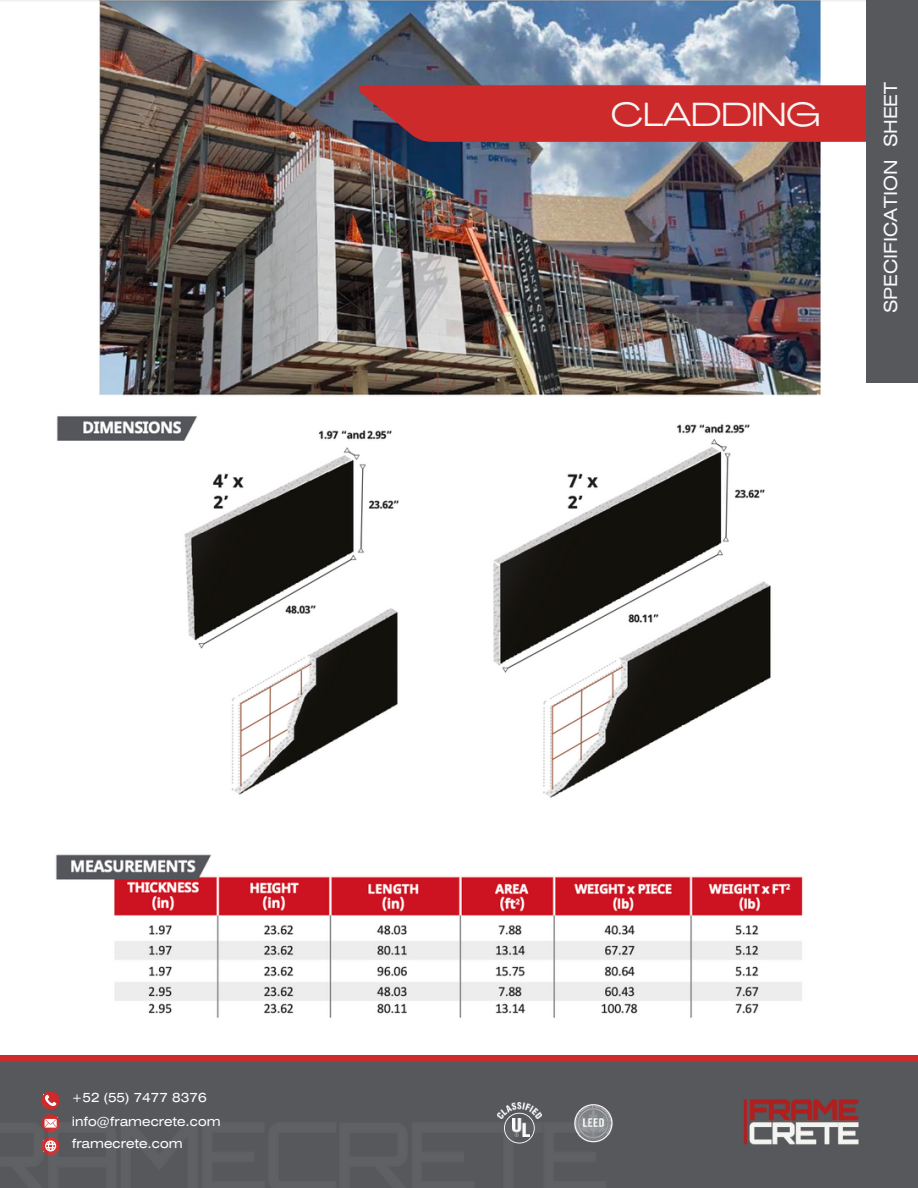
<style>
.page{position:relative;width:918px;height:1188px;background:#fff}
.page>*{position:absolute;margin:0;border:0;box-sizing:border-box;transform-origin:0 0}
.t1{font:33px "Agrandir Grand";color:#f5f5f3}
.t2{font:18px "Helios Ext";color:#f7f7f7}
.t3{font:12.75px "Helios Ext";color:#fff}
</style>
<div class="page">
<img style="left:0;top:0;width:866px;height:1018px">
<svg style="left:358px;top:85px;width:508px;height:57px;background:#c22b2e"></svg>
<div style="left:866px;top:0;width:52px;height:383px;background:#57585c"></div>
<div style="left:0;top:1058px;width:918px;height:130px;background:#57585c"></div>
<img style="left:506px;top:1103px;width:28px;height:3px">
<svg style="left:585px;top:1104px;width:17px;height:2px"></svg>
<img style="left:743px;top:1099px;width:116px;height:46px">
<svg style="left:42px;top:1091px;width:18px;height:15px"></svg>
<div style="left:0;top:1055px;width:918px;height:7px;background:#cc2a2b"></div>
<img style="left:41px;top:1106px;width:572px;height:49px">
<p class="t3" style="left:72px;top:1093px;width:136px">+52 (55) 7477 8376</p>
<p class="t3" style="left:72px;top:1117px;width:150px">info@framecrete.com</p>
<p class="t3" style="left:72px;top:1139px;width:112px">framecrete.com</p>
<p class="t1" style="left:611px;top:101px;width:211px">CLADDING</p>
<p class="t2" style="left:884px;top:313px;width:233px;rotate:-90deg">SPECIFICATION SHEET</p>
</div>
